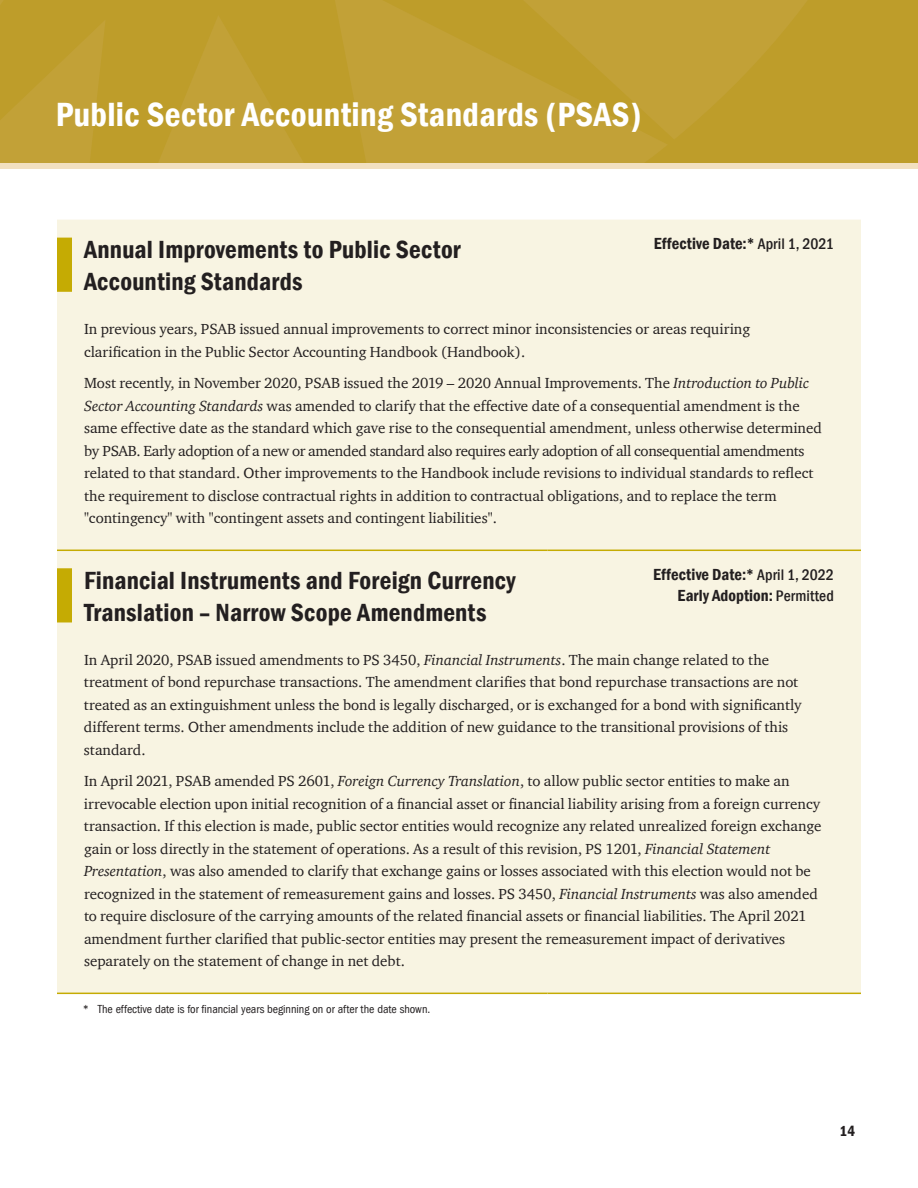
<style>
.page{position:relative;width:918px;height:1188px;background:#fff}
.page>*{position:absolute;margin:0;border:0;box-sizing:border-box;transform-origin:0 0}
.t1{font:600 condensed 34.5px "Franklin Gothic";letter-spacing:.01em;color:#fff}
.t2{font:600 condensed 25.5px/31.5px "Franklin Gothic";letter-spacing:.01em;color:#231f20}
.t3{font:600 condensed 16.5px/21px "Franklin Gothic";letter-spacing:.005em;color:#231f20;text-align:right}
.t4{font:15px/22.5px "Charter ITC";color:#231f20}
.t5{font:600 condensed 15px "Franklin Gothic";color:#231f20}
.t6{font:12px "Franklin Got Cd ITCTT";letter-spacing:-.005em;color:#231f20}
.s1{font-weight:500;font-size:15.75px}
.s2{font-style:italic}
</style>
<div class="page">
<svg style="left:0;top:0;width:918px;height:163px;background:#bf9e30"></svg>
<div style="left:0;top:163px;width:918px;height:5px;background:#f2e0c0"></div>
<div style="left:57px;top:220px;width:804px;height:773px;background:#f8f4e2"></div>
<hr style="left:57px;top:550px;width:491px;height:1px;background:#c5ab03">
<hr style="left:548px;top:550px;width:313px;height:1px;background:#c5ab03">
<hr style="left:57px;top:993px;width:491px;height:1px;background:#c5ab03">
<hr style="left:548px;top:993px;width:313px;height:1px;background:#c5ab03">
<div style="left:57px;top:238px;width:15px;height:54px;background:#c5ab03"></div>
<div style="left:57px;top:568px;width:15px;height:54px;background:#c5ab03"></div>
<h1 class="t1" style="left:56px;top:91px;width:587px">Public Sector Accounting Standards (PSAS)</h1>
<h2 class="t2" style="left:84px;top:234px;width:378px">Annual Improvements to Public Sector<br>Accounting Standards</h2>
<p class="t3" style="left:654px;top:233px;width:182px">Effective Date:* <span class="s1">April 1, 2021</span></p>
<p class="t4" style="left:84px;top:318px;width:668px">In previous years, PSAB issued annual improvements to correct minor inconsistencies or areas requiring clarification in the Public Sector Accounting Handbook (Handbook).</p>
<p class="t4" style="left:84px;top:372px;width:739px">Most recently, in November 2020, PSAB issued the 2019 – 2020 Annual Improvements. The <span class="s2">Introduction to Public Sector Accounting Standards</span> was amended to clarify that the effective date of a consequential amendment is the same effective date as the standard which gave rise to the consequential amendment, unless otherwise determined by PSAB. Early adoption of a new or amended standard also requires early adoption of all consequential amendments related to that standard. Other improvements to the Handbook include revisions to individual standards to reflect the requirement to disclose contractual rights in addition to contractual obligations, and to replace the term "contingency" with "contingent assets and contingent liabilities".</p>
<h2 class="t2" style="left:84px;top:565px;width:433px">Financial Instruments and Foreign Currency<br>Translation – Narrow Scope Amendments</h2>
<p class="t3" style="left:653px;top:564px;width:182px">Effective Date:* <span class="s1">April 1, 2022<br></span>Early Adoption: <span class="s1">Permitted</span></p>
<p class="t4" style="left:84px;top:648px;width:719px">In April 2020, PSAB issued amendments to PS 3450, <span class="s2">Financial Instruments</span>. The main change related to the treatment of bond repurchase transactions. The amendment clarifies that bond repurchase transactions are not treated as an extinguishment unless the bond is legally discharged, or is exchanged for a bond with significantly different terms. Other amendments include the addition of new guidance to the transitional provisions of this standard.</p>
<p class="t4" style="left:84px;top:770px;width:739px">In April 2021, PSAB amended PS 2601, <span class="s2">Foreign Currency Translation</span>, to allow public sector entities to make an irrevocable election upon initial recognition of a financial asset or financial liability arising from a foreign currency transaction. If this election is made, public sector entities would recognize any related unrealized foreign exchange gain or loss directly in the statement of operations. As a result of this revision, PS 1201, <span class="s2">Financial Statement Presentation</span>, was also amended to clarify that exchange gains or losses associated with this election would not be recognized in the statement of remeasurement gains and losses. PS 3450, <span class="s2">Financial Instruments</span> was also amended to require disclosure of the carrying amounts of the related financial assets or financial liabilities. The April 2021 amendment further clarified that public-sector entities may present the remeasurement impact of derivatives separately on the statement of change in net debt.</p>
<p class="t6" style="left:83px;top:1002px;width:349px">* The effective date is for financial years beginning on or after the date shown.</p>
<p class="t5" style="left:840px;top:1120px;width:17px">14</p>
</div>
